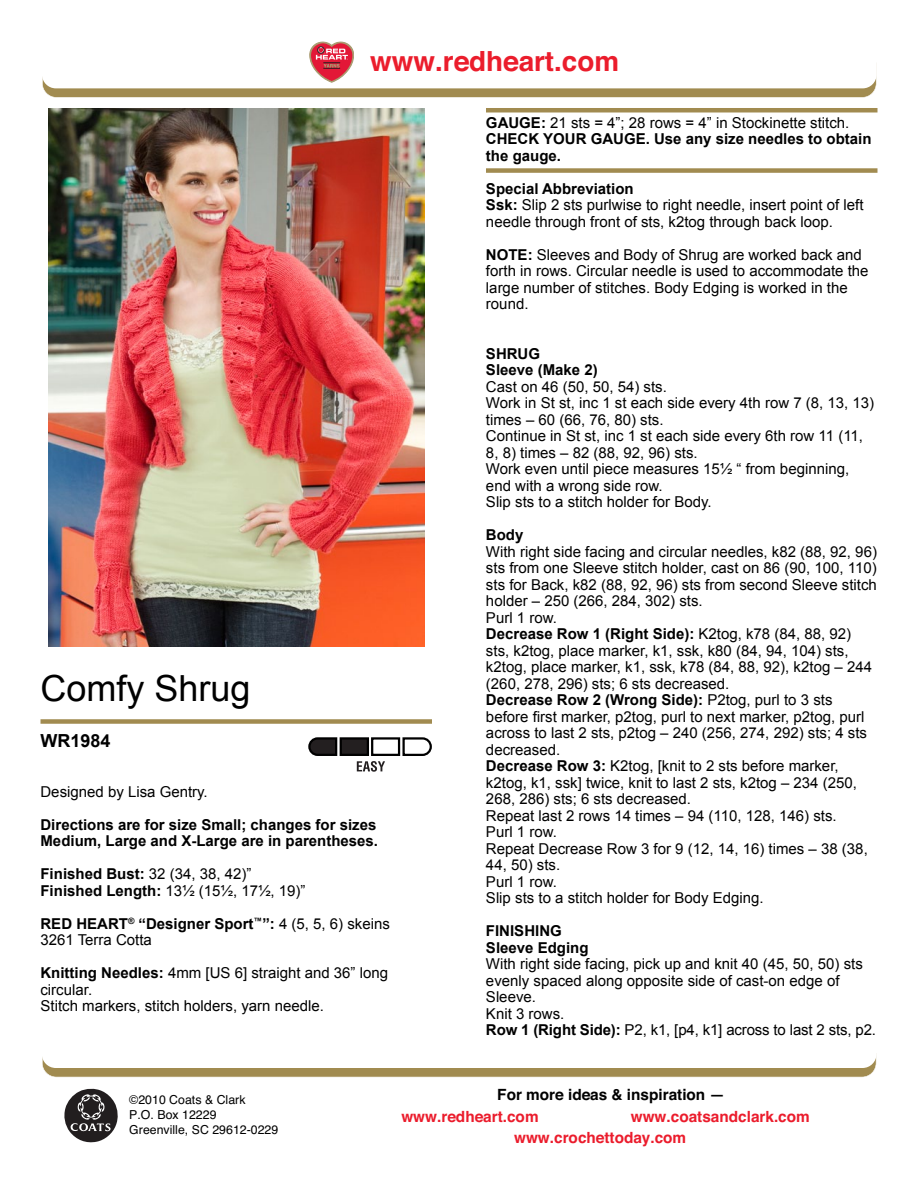
<style>
.page{position:relative;width:918px;height:1188px;background:#fff}
.page>*{position:absolute;margin:0;border:0;box-sizing:border-box;transform-origin:0 0}
.t1{font:36px "Arial";color:#000}
.t2{font:700 27.75px "Helvetica";color:#eb1d2c}
.t3{font:700 18px "Arial";color:#000}
.t4{font:700 15.45px/20.9px "Helvetica";color:#eb1c2c}
.t5{font:700 15.45px "Helvetica";color:#000}
.t6{font:15px/16.5px "Arial";color:#000}
.t7{font:700 15px/16.5px "Arial";color:#000}
.t8{font:12.3px/14.9px "Helvetica";color:#000}
.s1{font-weight:700}
.s2{font-weight:400}
</style>
<div class="page">
<svg style="left:42px;top:42px;width:834px;height:56px"></svg>
<svg style="left:42px;top:1057px;width:834px;height:20px"></svg>
<svg style="left:64px;top:1089px;width:54px;height:53px"></svg>
<img style="left:48px;top:108px;width:376px;height:538px">
<div style="left:40px;top:719px;width:392px;height:5px;background:#a18b50"></div>
<svg style="left:308px;top:737px;width:124px;height:35px"></svg>
<hr style="left:486px;top:108px;width:392px;height:4px;background:#a18b50">
<div style="left:486px;top:168px;width:392px;height:5px;background:#a18b50"></div>
<h2 class="t2" style="left:370px;top:36px;width:250px">www.redheart.com</h2>
<h1 class="t1" style="left:40px;top:668px;width:212px">Comfy Shrug</h1>
<p class="t3" style="left:40px;top:730px;width:72px">WR1984</p>
<p class="t6" style="left:40px;top:783px;width:169px">Designed by Lisa Gentry.</p>
<p class="t7" style="left:40px;top:816px;width:339px">Directions are for size Small; changes for sizes<br>Medium, Large and X-Large are in parentheses.</p>
<p class="t6" style="left:40px;top:866px;width:267px"><span class="s1">Finished Bust:</span> 32 (34, 38, 42)”<br><span class="s1">Finished Length:</span> 13½ (15½, 17½, 19)”</p>
<p class="t6" style="left:40px;top:915px;width:351px"><span class="s1">RED HEART</span><sup>®</sup> <span class="s1">“Designer Sport</span><sup>™</sup><span class="s1">”:</span> 4 (5, 5, 6) skeins<br>3261 Terra Cotta</p>
<p class="t6" style="left:40px;top:965px;width:349px"><span class="s1">Knitting Needles:</span> 4mm [US 6] straight and 36” long circular.<br>Stitch markers, stitch holders, yarn needle.</p>
<p class="t7" style="left:486px;top:114px;width:387px">GAUGE: <span class="s2">21 sts = 4”; 28 rows = 4” in Stockinette stitch.<br></span>CHECK YOUR GAUGE. Use any size needles to obtain the gauge.</p>
<p class="t6" style="left:486px;top:180px;width:379px"><span class="s1">Special Abbreviation<br>Ssk:</span> Slip 2 sts purlwise to right needle, insert point of left needle through front of sts, k2tog through back loop.</p>
<p class="t6" style="left:486px;top:246px;width:384px"><span class="s1">NOTE:</span> Sleeves and Body of Shrug are worked back and forth in rows. Circular needle is used to accommodate the large number of stitches. Body Edging is worked in the round.</p>
<p class="t7" style="left:486px;top:345px;width:113px">SHRUG<br>Sleeve (Make 2)</p>
<p class="t6" style="left:486px;top:378px;width:390px">Cast on 46 (50, 50, 54) sts.<br>Work in St st, inc 1 st each side every 4th row 7 (8, 13, 13) times – 60 (66, 76, 80) sts.<br>Continue in St st, inc 1 st each side every 6th row 11 (11, 8, 8) times – 82 (88, 92, 96) sts.<br>Work even until piece measures 15½ “ from beginning, end with a wrong side row.<br>Slip sts to a stitch holder for Body.</p>
<p class="t7" style="left:486px;top:527px;width:39px">Body</p>
<p class="t6" style="left:486px;top:543px;width:393px">With right side facing and circular needles, k82 (88, 92, 96) sts from one Sleeve stitch holder, cast on 86 (90, 100, 110) sts for Back, k82 (88, 92, 96) sts from second Sleeve stitch holder – 250 (266, 284, 302) sts.<br>Purl 1 row.<br><span class="s1">Decrease Row 1 (Right Side):</span> K2tog, k78 (84, 88, 92) sts, k2tog, place marker, k1, ssk, k80 (84, 94, 104) sts, k2tog, place marker, k1, ssk, k78 (84, 88, 92), k2tog – 244 (260, 278, 296) sts; 6 sts decreased.<br><span class="s1">Decrease Row 2 (Wrong Side):</span> P2tog, purl to 3 sts before first marker, p2tog, purl to next marker, p2tog, purl across to last 2 sts, p2tog – 240 (256, 274, 292) sts; 4 sts decreased.<br><span class="s1">Decrease Row 3:</span> K2tog, [knit to 2 sts before marker, k2tog, k1, ssk] twice, knit to last 2 sts, k2tog – 234 (250, 268, 286) sts; 6 sts decreased.<br>Repeat last 2 rows 14 times – 94 (110, 128, 146) sts.<br>Purl 1 row.<br>Repeat Decrease Row 3 for 9 (12, 14, 16) times – 38 (38, 44, 50) sts.<br>Purl 1 row.<br>Slip sts to a stitch holder for Body Edging.</p>
<p class="t7" style="left:486px;top:923px;width:104px">FINISHING<br>Sleeve Edging</p>
<p class="t6" style="left:486px;top:956px;width:392px">With right side facing, pick up and knit 40 (45, 50, 50) sts evenly spaced along opposite side of cast-on edge of Sleeve.<br>Knit 3 rows.<br><span class="s1">Row 1 (Right Side):</span> P2, k1, [p4, k1] across to last 2 sts, p2.</p>
<p class="t8" style="left:129px;top:1093px;width:151px">©2010 Coats &amp; Clark<br>P.O. Box 12229<br>Greenville, SC 29612-0229</p>
<p class="t5" style="left:497px;top:1082px;width:229px">For more ideas &amp; inspiration —</p>
<p class="t4" style="left:401px;top:1106px;width:139px">www.redheart.com</p>
<p class="t4" style="left:514px;top:1106px;width:297px;text-indent:117px">www.coatsandclark.com www.crochettoday.com</p>
</div>
